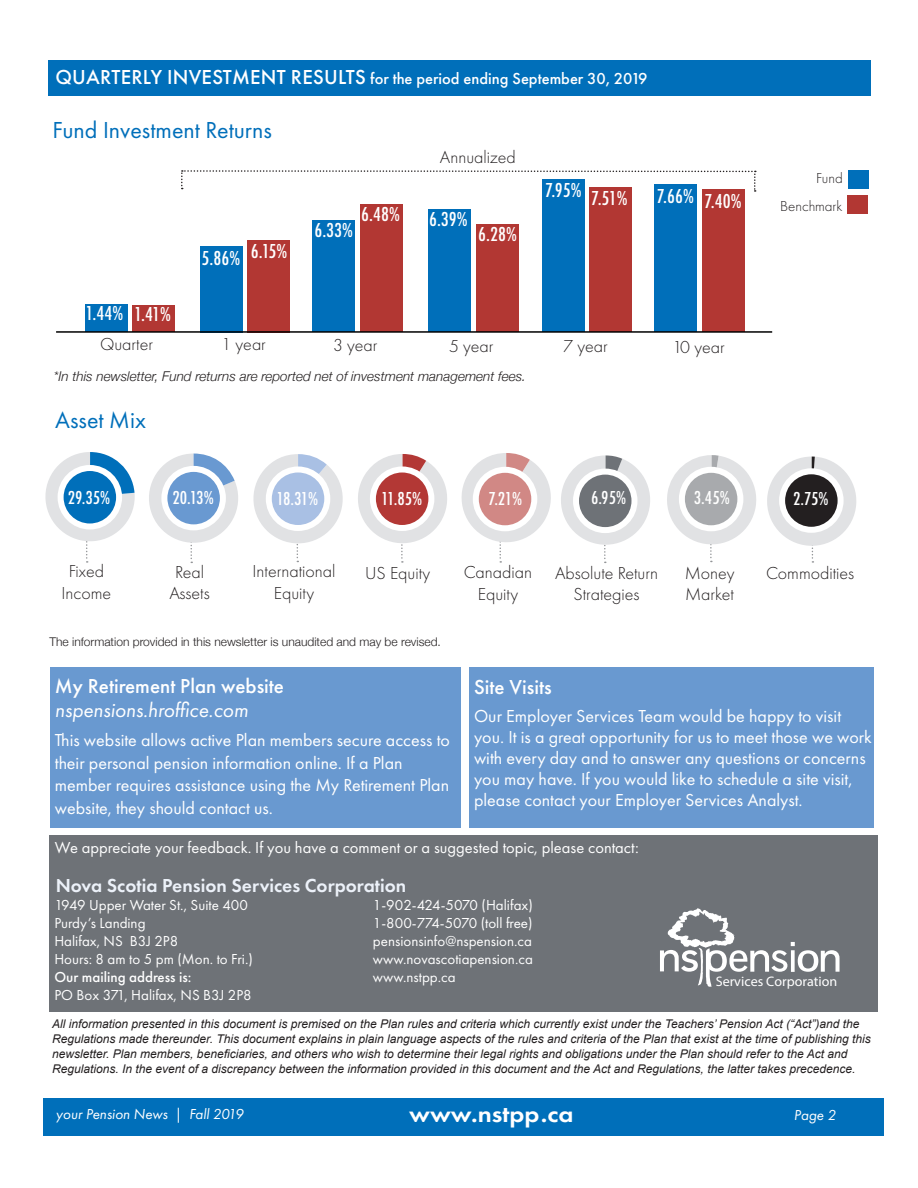
<style>
.page{position:relative;width:918px;height:1188px;background:#fff}
.page>*{position:absolute;margin:0;border:0;box-sizing:border-box;transform-origin:0 0}
.t1{font:24px "Futura PT";color:#006fba}
.t2{font:600 24px "Futura PT";color:#fff;scale:1.1 1}
.charttext{font:500 21px "Futura PT Cond";color:#fff}
.heading{font:500 21px/24px "Futura PT";color:#fff}
.assetmix{font:500 19.5px "Futura PT Cond";letter-spacing:-.015em;color:#fff}
.t3{font:600 19.5px "Futura PT";color:#ecf1f9}
.heading-2{font:18px/21px "Futura PT";color:#fff}
.body{font:18px/22.5px "Futura PT";color:#fff}
.chartitle{font:300 18px/21.6px "Futura PT";color:#231f20;text-align:center}
.charttitle2{font:300 18px "Futura PT";color:#231f20}
.t4{font:16.5px "Futura PT";color:#fff}
.t5{font:500 16.5px "Futura PT";color:#fff}
.t6{font:15px "Futura PT";color:#fff}
.t7{font:italic 15px "Futura PT";color:#fff}
.t8{font:500 15px "Futura PT";color:#fff}
.charttitle1{font:300 15px "Futura PT";color:#231f20}
.t9{font:13.8px "Myriad Pro";color:#fff}
.t10{font:italic 300 13.5px "Helvetica Neue";color:#231f20}
.t11{font:italic 12px/15px "Arial";color:#231f20}
.t12{font:300 12px "Helvetica Neue";color:#231f20}
.s1{font-size:21px}
.s2{font-weight:400;font-style:italic}
</style>
<div class="page">
<div style="left:50px;top:668px;width:411px;height:160px;background:#6999d0"></div>
<div style="left:470px;top:667px;width:404px;height:161px;background:#6999d0"></div>
<div style="left:43px;top:1098px;width:841px;height:38px;background:#006fba"></div>
<div style="left:49px;top:835px;width:828px;height:177px;background:#6e7277"></div>
<svg style="left:660px;top:908px;width:180px;height:79px"></svg>
<div style="left:49px;top:60px;width:822px;height:36px;background:#006fba"></div>
<svg style="left:667px;top:455px;width:189px;height:108px"></svg>
<svg style="left:149px;top:453px;width:501px;height:110px"></svg>
<svg style="left:45px;top:452px;width:90px;height:111px"></svg>
<div style="left:61px;top:468px;width:58px;height:58px;background:#006fba;border-radius:50%"></div>
<div style="left:58px;top:465px;width:64px;height:65px;border:6px solid #fff;border-radius:50%"></div>
<div style="left:164px;top:469px;width:59px;height:58px;background:#6999d1;border-radius:50%"></div>
<div style="left:161px;top:466px;width:65px;height:64px;border:6px solid #fff;border-radius:50%"></div>
<div style="left:269px;top:470px;width:58px;height:58px;background:#a9c0e4;border-radius:50%"></div>
<div style="left:266px;top:466px;width:64px;height:65px;border:6px solid #fff;border-radius:50%"></div>
<div style="left:373px;top:470px;width:58px;height:58px;background:#b33835;border-radius:50%"></div>
<div style="left:370px;top:466px;width:64px;height:65px;border:6px solid #fff;border-radius:50%"></div>
<div style="left:476px;top:470px;width:58px;height:58px;background:#d18885;border-radius:50%"></div>
<div style="left:473px;top:467px;width:64px;height:64px;border:6px solid #fff;border-radius:50%"></div>
<div style="left:576px;top:472px;width:58px;height:58px;background:#6e7277;border-radius:50%"></div>
<div style="left:573px;top:469px;width:65px;height:64px;border:6px solid #fff;border-radius:50%"></div>
<div style="left:682px;top:470px;width:58px;height:58px;background:#a8aaad;border-radius:50%"></div>
<div style="left:679px;top:467px;width:64px;height:64px;border:6px solid #fff;border-radius:50%"></div>
<div style="left:782px;top:471px;width:59px;height:59px;background:#231f20;border-radius:50%"></div>
<div style="left:779px;top:468px;width:65px;height:65px;border:6px solid #fff;border-radius:50%"></div>
<div style="left:848px;top:170px;width:20px;height:19px;background:#006fba"></div>
<div style="left:848px;top:195px;width:20px;height:19px;background:#b23733"></div>
<svg style="left:181px;top:170px;width:575px;height:22px"></svg>
<div style="left:702px;top:189px;width:43px;height:142px;background:#b23733"></div>
<div style="left:655px;top:184px;width:42px;height:147px;background:#006fba"></div>
<div style="left:590px;top:188px;width:42px;height:144px;background:#b23733"></div>
<div style="left:542px;top:179px;width:43px;height:153px;background:#006fba"></div>
<div style="left:247px;top:240px;width:43px;height:92px;background:#b23733"></div>
<div style="left:200px;top:246px;width:42px;height:86px;background:#006fba"></div>
<div style="left:132px;top:305px;width:43px;height:27px;background:#b23733"></div>
<div style="left:85px;top:304px;width:42px;height:28px;background:#006fba"></div>
<div style="left:360px;top:204px;width:43px;height:128px;background:#b23733"></div>
<div style="left:313px;top:221px;width:42px;height:111px;background:#006fba"></div>
<div style="left:476px;top:224px;width:43px;height:108px;background:#b23733"></div>
<div style="left:429px;top:209px;width:42px;height:123px;background:#006fba"></div>
<hr style="left:56px;top:331px;width:716px;height:2px;background:#000">
<p class="t5" style="left:55px;top:68px;width:594px"><span class="s1">QUARTERLY INVESTMENT RESULTS</span> for the period ending September 30, 2019</p>
<p class="t1" style="left:52px;top:116px;width:221px">Fund Investment Returns</p>
<p class="charttext" style="left:85px;top:300px;width:39px">1.44%</p>
<p class="charttext" style="left:134px;top:302px;width:38px">1.41%</p>
<p class="charttext" style="left:202px;top:246px;width:40px">5.86%</p>
<p class="charttext" style="left:251px;top:238px;width:38px">6.15%</p>
<p class="charttitle2" style="left:100px;top:334px;width:55px">Quarter</p>
<p class="charttitle2" style="left:222px;top:334px;width:46px">1 year</p>
<p class="charttext" style="left:314px;top:218px;width:40px">6.33%</p>
<p class="charttext" style="left:361px;top:202px;width:40px">6.48%</p>
<p class="charttitle2" style="left:333px;top:335px;width:46px">3 year</p>
<p class="charttitle2" style="left:440px;top:146px;width:77px">Annualized</p>
<p class="charttext" style="left:429px;top:207px;width:40px">6.39%</p>
<p class="charttext" style="left:478px;top:221px;width:40px">6.28%</p>
<p class="charttext" style="left:545px;top:177px;width:38px">7.95%</p>
<p class="charttext" style="left:591px;top:186px;width:38px">7.51%</p>
<p class="charttitle2" style="left:449px;top:335px;width:46px">5 year</p>
<p class="charttitle2" style="left:563px;top:336px;width:46px">7 year</p>
<p class="t10" style="left:54px;top:365px;width:474px">*In this newsletter, Fund returns are reported net of investment management fees.</p>
<p class="t1" style="left:55px;top:405px;width:92px">Asset Mix</p>
<p class="charttext" style="left:657px;top:184px;width:39px">7.66%</p>
<p class="charttext" style="left:704px;top:189px;width:39px">7.40%</p>
<p class="charttitle2" style="left:672px;top:337px;width:54px">10 year</p>
<p class="charttitle1" style="left:816px;top:170px;width:28px">Fund</p>
<p class="charttitle1" style="left:780px;top:198px;width:64px">Benchmark</p>
<p class="assetmix" style="left:68px;top:487px;width:44px">29.35%</p>
<p class="assetmix" style="left:172px;top:487px;width:43px">20.13%</p>
<p class="assetmix" style="left:277px;top:487px;width:43px">18.31%</p>
<p class="assetmix" style="left:381px;top:487px;width:42px">11.85%</p>
<p class="assetmix" style="left:488px;top:487px;width:35px">7.21%</p>
<p class="assetmix" style="left:591px;top:487px;width:37px">6.95%</p>
<p class="assetmix" style="left:694px;top:486px;width:37px">3.45%</p>
<p class="assetmix" style="left:793px;top:487px;width:37px">2.75%</p>
<p class="chartitle" style="left:62px;top:560px;width:51px">Fixed<br>Income</p>
<p class="chartitle" style="left:169px;top:561px;width:42px">Real<br>Assets</p>
<p class="chartitle" style="left:365px;top:562px;width:67px">US Equity</p>
<p class="chartitle" style="left:555px;top:562px;width:105px">Absolute Return</p>
<p class="chartitle" style="left:766px;top:562px;width:90px">Commodities</p>
<p class="chartitle" style="left:253px;top:561px;width:84px">International<br>Equity</p>
<p class="chartitle" style="left:464px;top:562px;width:70px">Canadian<br>Equity</p>
<p class="chartitle" style="left:685px;top:562px;width:51px;text-align:left">Money<br>Market</p>
<p class="chartitle" style="left:574px;top:584px;width:68px">Strategies</p>
<p class="t12" style="left:50px;top:632px;width:393px">The information provided in this newsletter is unaudited and may be revised.</p>
<p class="heading" style="left:55px;top:674px;width:231px">My Retirement Plan website <span class="s2">nspensions.hroffice.com</span></p>
<p class="body" style="left:55px;top:729px;width:397px">This website allows active Plan members secure access to their personal pension information online. If a Plan</p>
<p class="body" style="left:55px;top:774px;width:396px">member requires assistance using the My Retirement Plan website, they should contact us.</p>
<p class="heading" style="left:474px;top:675px;width:79px">Site Visits</p>
<p class="heading-2" style="left:474px;top:705px;width:399px">Our Employer Services Team would be happy to visit you. It is a great opportunity for us to meet those we work with every day and to answer any questions or concerns you may have. If you would like to schedule a site visit, please contact your Employer Services Analyst.</p>
<p class="t4" style="left:55px;top:837px;width:585px">We appreciate your feedback. If you have a comment or a suggested topic, please contact:</p>
<p class="t3" style="left:56px;top:873px;width:352px">Nova Scotia Pension Services Corporation</p>
<p class="t6" style="left:54px;top:896px;width:195px">1949 Upper Water St., Suite 400</p>
<p class="t6" style="left:373px;top:896px;width:161px">1-902-424-5070 (Halifax)</p>
<p class="t6" style="left:54px;top:914px;width:93px">Purdy’s Landing</p>
<p class="t6" style="left:373px;top:914px;width:161px">1-800-774-5070 (toll free)</p>
<p class="t6" style="left:54px;top:932px;width:125px">Halifax, NS B3J 2P8</p>
<p class="t6" style="left:373px;top:932px;width:161px">pensionsinfo@nspension.ca</p>
<p class="t6" style="left:54px;top:950px;width:200px">Hours: 8 am to 5 pm (Mon. to Fri.)</p>
<p class="t6" style="left:373px;top:950px;width:161px">www.novascotiapension.ca</p>
<p class="t8" style="left:54px;top:968px;width:138px">Our mailing address is:</p>
<p class="t6" style="left:373px;top:968px;width:84px">www.nstpp.ca</p>
<p class="t6" style="left:54px;top:986px;width:199px">PO Box 371, Halifax, NS B3J 2P8</p>
<p class="t9" style="left:716px;top:973px;width:123px">Services Corporation</p>
<p class="t11" style="left:52px;top:1017px;width:820px">All information presented in this document is premised on the Plan rules and criteria which currently exist under the Teachers’ Pension Act (“Act”)and the Regulations made thereunder. This document explains in plain language aspects of the rules and criteria of the Plan that exist at the time of publishing this newsletter. Plan members, beneficiaries, and others who wish to determine their legal rights and obligations under the Plan should refer to the Act and Regulations. In the event of a discrepancy between the information provided in this document and the Act and Regulations, the latter takes precedence.</p>
<p class="t7" style="left:56px;top:1105px;width:189px">your Pension News | Fall 2019</p>
<p class="t7" style="left:794px;top:1106px;width:43px">Page 2</p>
<p class="t2" style="left:409px;top:1099px;width:151px">www.nstpp.ca</p>
</div>
